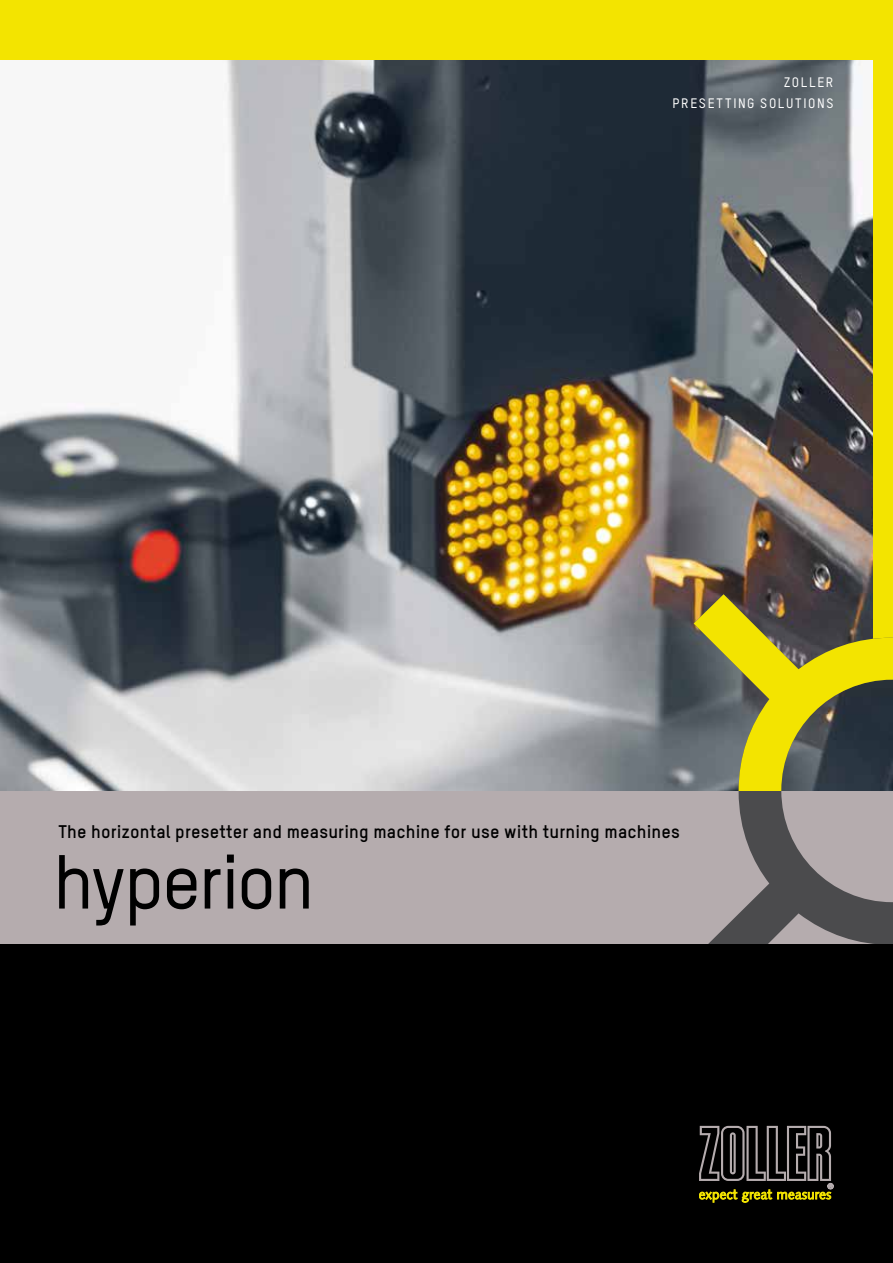
<style>
.page{position:relative;width:893px;height:1263px;background:#fff}
.page>*{position:absolute;margin:0;border:0;box-sizing:border-box;transform-origin:0 0}
.t1{font:500 75px "TSTAR";letter-spacing:-.035em;color:#000}
.t2{font:700 18px "TSTAR";letter-spacing:.01em;color:#000}
.t3{font:500 13.5px/21px "TSTAR";letter-spacing:.125em;color:#fff;text-align:right}
</style>
<div class="page">
<img style="left:0;top:60px;width:874px;height:731px">
<div style="left:874px;top:0;width:19px;height:640px;background:#f3e400"></div>
<div style="left:0;top:791px;width:893px;height:153px;background:#b5acae"></div>
<svg style="left:708px;top:791px;width:185px;height:153px"></svg>
<svg style="left:694px;top:594px;width:199px;height:197px;background:#868335"></svg>
<div style="left:0;top:0;width:893px;height:60px;background:#f3e400"></div>
<div style="left:0;top:944px;width:893px;height:319px;background:#000"></div>
<svg style="left:699px;top:1126px;width:134px;height:76px"></svg>
<p class="t3" style="left:672px;top:73px;width:162px">ZOLLER<br>PRESETTING SOLUTIONS</p>
<p class="t2" style="left:58px;top:824px;width:623px">The horizontal presetter and measuring machine for use with turning machines</p>
<h1 class="t1" style="left:53px;top:852px;width:263px">hyperion</h1>
</div>
